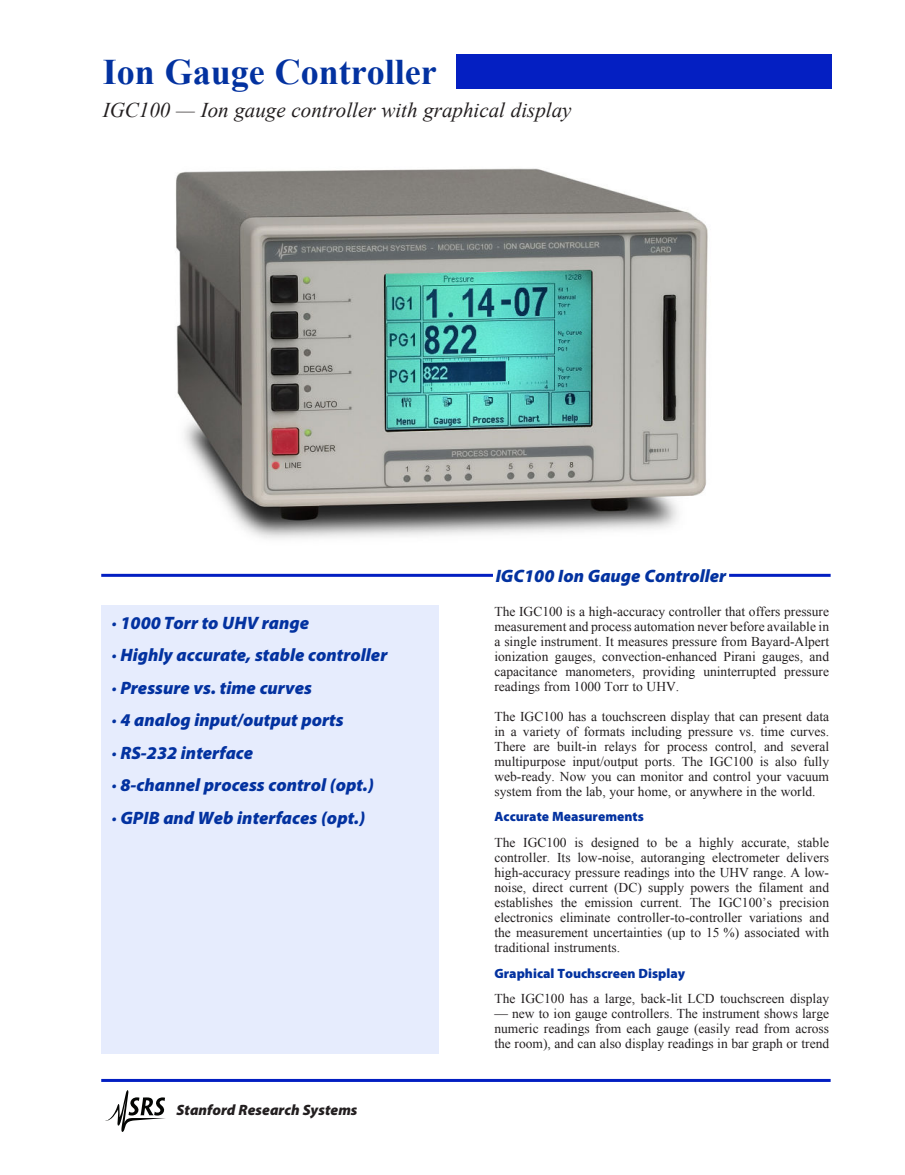
<style>
.page{position:relative;width:905px;height:1175px;background:#fff}
.page>*{position:absolute;margin:0;border:0;box-sizing:border-box;transform-origin:0 0}
.t1{font:700 36px "Times New Roman";color:#0332a0}
.t2{font:italic 21px "Times New Roman";color:#231f20}
.t3{font:italic 900 18px/32.4px "Myriad Pro";color:#0332a0}
.t4{font:italic 900 15px "Myriad Pro";color:#231f20}
.t5{font:13.5px/15px "Times New Roman";color:#231f20;text-align:justify}
.t6{font:900 13.5px "Myriad Pro";color:#0332a0}
</style>
<div class="page">
<hr style="left:101px;top:1078px;width:729px;height:3px;background:#031fc2">
<svg style="left:105px;top:1090px;width:60px;height:41px"></svg>
<div style="left:101px;top:605px;width:338px;height:448px;background:#e6ecfd"></div>
<hr style="left:101px;top:574px;width:392px;height:3px;background:#031fc2">
<hr style="left:729px;top:574px;width:101px;height:3px;background:#031fc2">
<div style="left:457px;top:54px;width:374px;height:35px;background:#041fc2"></div>
<img style="left:175px;top:168px;width:533px;height:371px">
<h1 class="t1" style="left:103px;top:60px;width:335px">Ion Gauge Controller</h1>
<h2 class="t2" style="left:103px;top:102px;width:470px">IGC100 — Ion gauge controller with graphical display</h2>
<h3 class="t3" style="left:495px;top:561px;width:232px">IGC100 Ion Gauge Controller</h3>
<h3 class="t3" style="left:112px;top:608px;width:277px">· 1000 Torr to UHV range<br>· Highly accurate, stable controller · Pressure vs. time curves<br>· 4 analog input/output ports<br>· RS-232 interface<br>· 8-channel process control (opt.)<br>· GPIB and Web interfaces (opt.)</h3>
<p class="t5" style="left:494px;top:605px;width:336px">The IGC100 is a high-accuracy controller that offers pressure measurement and process automation never before available in a single instrument. It measures pressure from Bayard-Alpert ionization gauges, convection-enhanced Pirani gauges, and capacitance manometers, providing uninterrupted pressure readings from 1000 Torr to UHV.</p>
<p class="t5" style="left:494px;top:710px;width:336px">The IGC100 has a touchscreen display that can present data in a variety of formats including pressure vs. time curves.<br>There are built-in relays for process control, and several multipurpose input/output ports. The IGC100 is also fully web-ready. Now you can monitor and control your vacuum system from the lab, your home, or anywhere in the world.</p>
<p class="t6" style="left:494px;top:811px;width:151px">Accurate Measurements</p>
<p class="t5" style="left:494px;top:836px;width:336px">The IGC100 is designed to be a highly accurate, stable controller. Its low-noise, autoranging electrometer delivers high-accuracy pressure readings into the UHV range. A low&shy;noise, direct current (DC) supply powers the filament and establishes the emission current. The IGC100’s precision electronics eliminate controller-to-controller variations and the measurement uncertainties (up to 15 %) associated with traditional instruments.</p>
<p class="t6" style="left:494px;top:967px;width:192px">Graphical Touchscreen Display</p>
<p class="t5" style="left:494px;top:992px;width:336px">The IGC100 has a large, back-lit LCD touchscreen display</p>
<p class="t5" style="left:494px;top:1007px;width:336px">— new to ion gauge controllers. The instrument shows large numeric readings from each gauge (easily read from across the room), and can also display readings in bar graph or trend</p>
<p class="t4" style="left:177px;top:1104px;width:182px">Stanford Research Systems</p>
</div>
